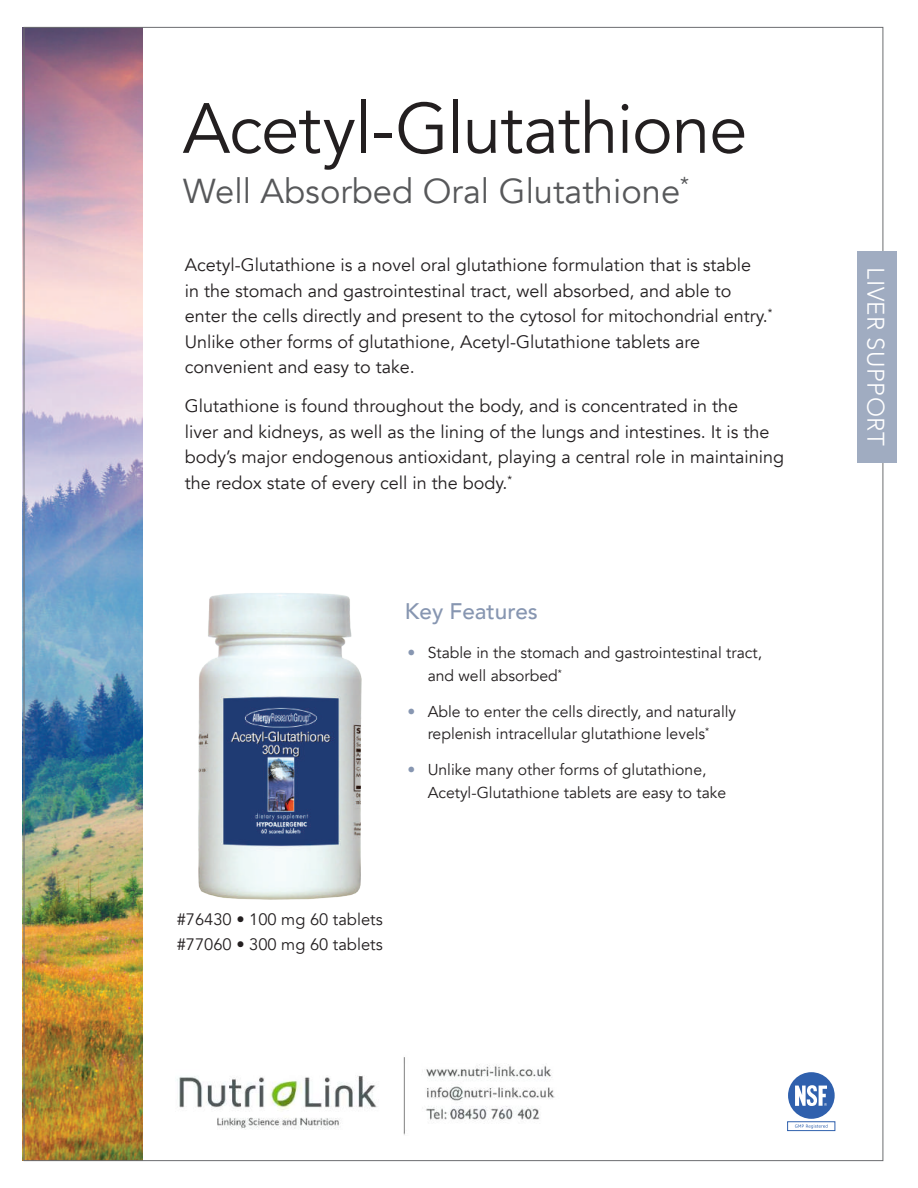
<style>
.page{position:relative;width:918px;height:1188px;background:#fff}
.page>*{position:absolute;margin:0;border:0;box-sizing:border-box;transform-origin:0 0}
.t1{font:70.35px "Avenir";letter-spacing:-.015em;color:#231f20}
.t2{font:34.5px "Avenir";color:#57585a}
.t3{font:300 24px "Avenir";letter-spacing:.02em;color:#fff}
.t4{font:500 22.5px "Avenir";color:#8796b1}
.t5{font:18px/25.5px "Avenir";color:#231f20}
.t6{font:16.5px/25.5px "Avenir";color:#231f20}
.t7{font:15.75px/22.5px "Avenir";color:#231f20}
.s1{color:#8796b1}
</style>
<div class="page">
<div style="left:788px;top:1072px;width:47px;height:47px;background:#2f60ad;border-radius:50%"></div>
<div style="left:787px;top:1121px;width:48px;height:10px;border:1px solid #3061ad"></div>
<svg style="left:795px;top:1085px;width:32px;height:21px"></svg>
<svg style="left:795px;top:1124px;width:33px;height:5px"></svg>
<img style="left:23px;top:27px;width:120px;height:1134px">
<img style="left:198px;top:593px;width:164px;height:307px">
<div style="left:857px;top:252px;width:40px;height:211px;background:#a0acc1"></div>
<img style="left:177px;top:1057px;width:378px;height:78px">
<h1 class="t1" style="left:183px;top:87px;width:566px">Acetyl-Glutathione</h1>
<h2 class="t2" style="left:183px;top:170px;width:507px">Well Absorbed Oral Glutathione<sup>*</sup></h2>
<p class="t5" style="left:185px;top:253px;width:589px">Acetyl-Glutathione is a novel oral glutathione formulation that is stable<br>in the stomach and gastrointestinal tract, well absorbed, and able to enter the cells directly and present to the cytosol for mitochondrial entry.<sup>* </sup>Unlike other forms of glutathione, Acetyl-Glutathione tablets are convenient and easy to take.</p>
<p class="t5" style="left:185px;top:394px;width:601px">Glutathione is found throughout the body, and is concentrated in the<br>liver and kidneys, as well as the lining of the lungs and intestines. It is the body’s major endogenous antioxidant, playing a central role in maintaining the redox state of every cell in the body.<sup>*</sup></p>
<p class="t4" style="left:405px;top:592px;width:134px">Key Features</p>
<p class="t7" style="left:428px;top:642px;width:336px;text-indent:-20px"><span class="s1">•</span> Stable in the stomach and gastrointestinal tract, and well absorbed<sup>*</sup></p>
<p class="t7" style="left:407px;top:700px;width:330px;text-align:center"><span class="s1">•</span> Able to enter the cells directly, and naturally replenish intracellular glutathione levels<sup>*</sup></p>
<p class="t7" style="left:428px;top:759px;width:300px;text-indent:-20px"><span class="s1">•</span> Unlike many other forms of glutathione,<br>Acetyl-Glutathione tablets are easy to take</p>
<p class="t6" style="left:177px;top:907px;width:208px">#76430 • 100 mg 60 tablets #77060 • 300 mg 60 tablets</p>
<h3 class="t3" style="left:890px;top:267px;width:180px;rotate:90deg">LIVER SUPPORT</h3>
</div>
